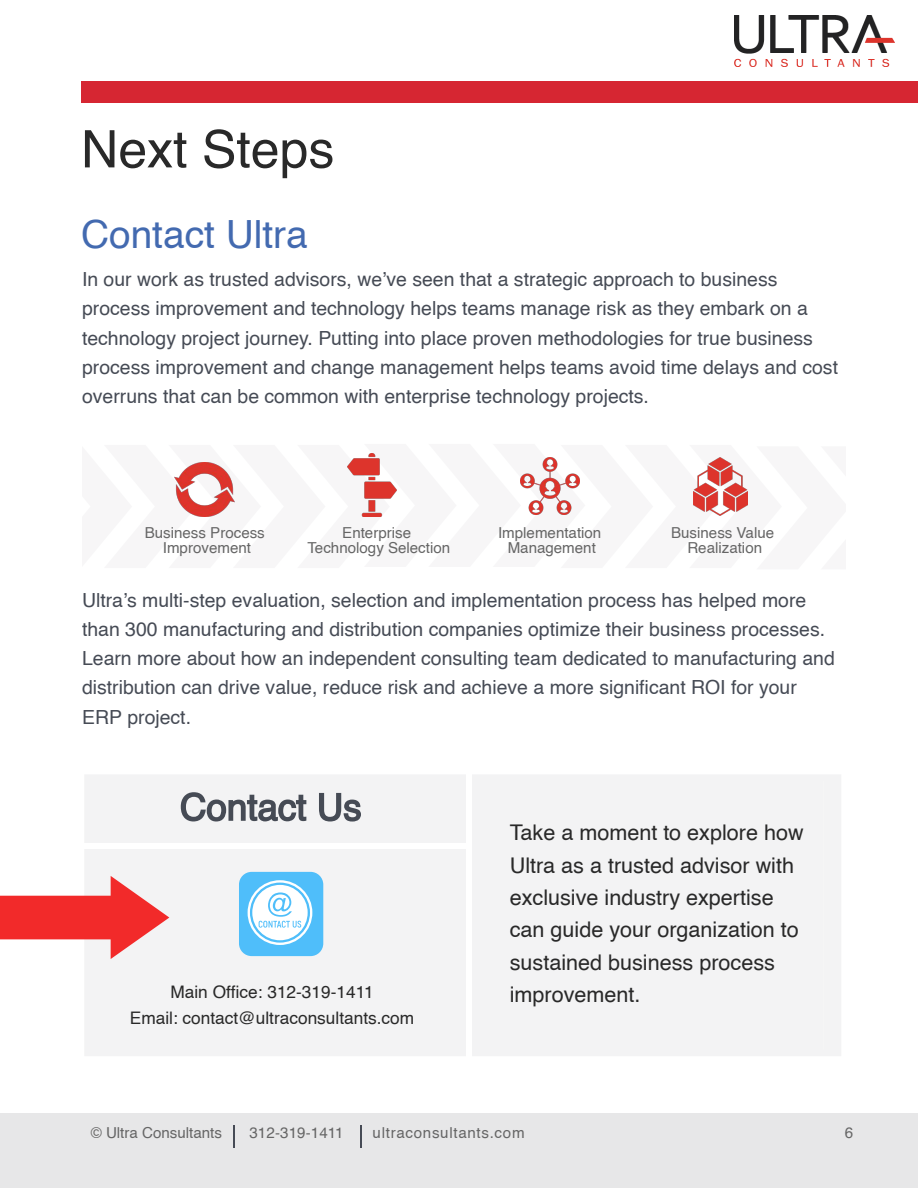
<style>
.page{position:relative;width:918px;height:1188px;background:#fff}
.page>*{position:absolute;margin:0;border:0;box-sizing:border-box;transform-origin:0 0}
.t1{font:51.9px "Helvetica";color:#292929}
.t2{font:38.85px "Helvetica";color:#436ab0}
.t3{font:21.6px/32.4px "Helvetica";color:#292929}
.t4{font:19.5px/29.1px "Helvetica";color:#464b55}
.t5{font:17.25px/26px "Helvetica";color:#292929;text-align:center}
.t6{font:15.15px/15.1px "Helvetica";color:#666;text-align:center}
.t7{font:15.15px "Helvetica";letter-spacing:.045em;color:#666}
</style>
<div class="page">
<div style="left:85px;top:775px;width:756px;height:281px;background:#f3f3f4"></div>
<div style="left:0;top:1113px;width:918px;height:75px;background:#e7e7e8"></div>
<svg style="left:233px;top:1125px;width:1px;height:23px"></svg>
<svg style="left:361px;top:1125px;width:1px;height:23px"></svg>
<img style="left:175px;top:462px;width:59px;height:54px">
<img style="left:348px;top:454px;width:48px;height:62px">
<img style="left:520px;top:458px;width:60px;height:56px">
<img style="left:693px;top:458px;width:54px;height:57px">
<svg style="left:181px;top:792px;width:180px;height:30px"></svg>
<div style="left:81px;top:81px;width:837px;height:22px;background:#d62632"></div>
<div style="left:466px;top:768px;width:6px;height:200px;background:#fff"></div>
<div style="left:466px;top:968px;width:6px;height:89px;background:#fff"></div>
<div style="left:81px;top:843px;width:200px;height:5px;background:#fff"></div>
<div style="left:281px;top:843px;width:188px;height:5px;background:#fff"></div>
<img style="left:734px;top:15px;width:160px;height:52px">
<div style="left:239px;top:872px;width:84px;height:84px;background:#4fbefa;border-radius:13px"></div>
<svg style="left:248px;top:880px;width:64px;height:65px"></svg>
<svg style="left:0;top:876px;width:169px;height:83px"></svg>
<h1 class="t1" style="left:81px;top:127px;width:255px">Next Steps</h1>
<h2 class="t2" style="left:81px;top:218px;width:228px">Contact Ultra</h2>
<p class="t4" style="left:82px;top:266px;width:758px">In our work as trusted advisors, we’ve seen that a strategic approach to business process improvement and technology helps teams manage risk as they embark on a technology project journey. Putting into place proven methodologies for true business process improvement and change management helps teams avoid time delays and cost overruns that can be common with enterprise technology projects.</p>
<p class="t6" style="left:145px;top:526px;width:122px">Business Process<br>Improvement</p>
<p class="t6" style="left:307px;top:526px;width:144px">Enterprise<br>Technology Selection</p>
<p class="t6" style="left:498px;top:526px;width:105px">Implementation<br>Management</p>
<p class="t6" style="left:671px;top:526px;width:105px">Business Value<br>Realization</p>
<p class="t4" style="left:82px;top:587px;width:754px">Ultra’s multi-step evaluation, selection and implementation process has helped more than 300 manufacturing and distribution companies optimize their business processes.<br>Learn more about how an independent consulting team dedicated to manufacturing and distribution can drive value, reduce risk and achieve a more significant ROI for your ERP project.</p>
<p class="t5" style="left:130px;top:980px;width:286px">Main Office: 312-319-1411<br>Email: contact@ultraconsultants.com</p>
<p class="t3" style="left:510px;top:818px;width:295px">Take a moment to explore how<br>Ultra as a trusted advisor with exclusive industry expertise can guide your organization to sustained business process improvement.</p>
<p class="t6" style="left:91px;top:1127px;width:133px">© Ultra Consultants</p>
<p class="t6" style="left:249px;top:1127px;width:96px">312-319-1411</p>
<p class="t7" style="left:373px;top:1127px;width:154px">ultraconsultants.com</p>
<p class="t6" style="left:845px;top:1127px;width:10px">6</p>
</div>
